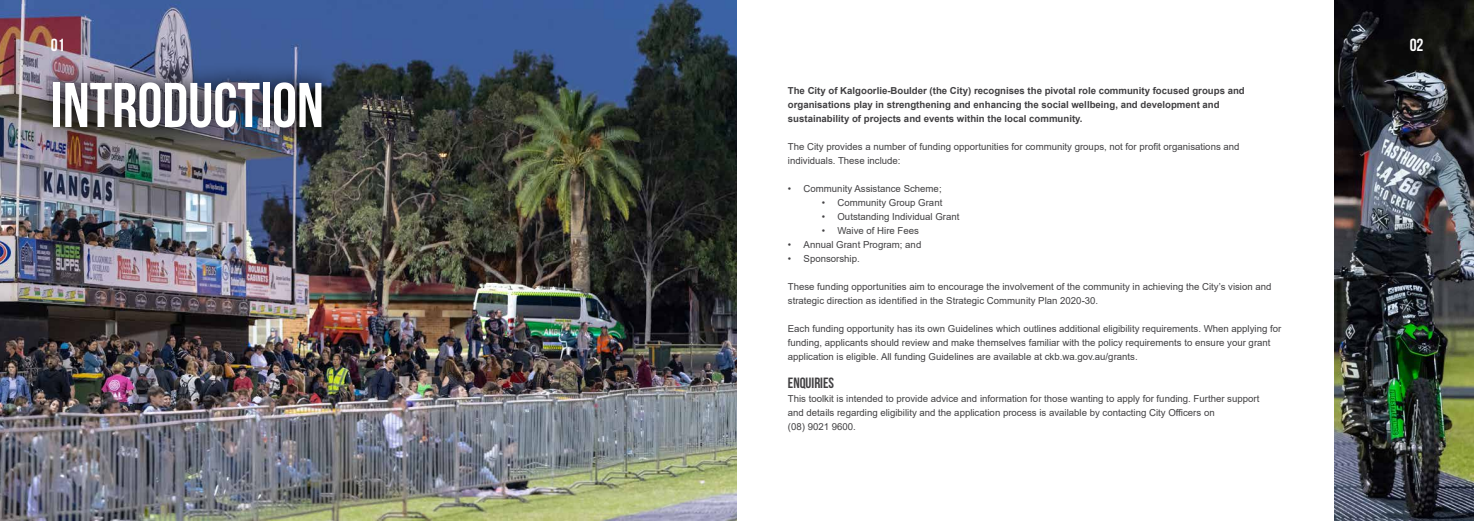
<style>
.page{position:relative;width:1474px;height:521px;background:#fff}
.page>*{position:absolute;margin:0;border:0;box-sizing:border-box;transform-origin:0 0}
.t1{font:63px "Bebas Neue";color:#fff}
.t2{font:17.5px "Bebas Neue";color:#fff}
.t3{font:14.88px "Bebas Neue";color:#414042}
.t4{font:9.62px/14px "Arial";color:#414042}
.t5{font:700 9.62px/14px "Arial";color:#414042}
</style>
<div class="page">
<img style="left:1334px;top:0;width:139px;height:521px">
<img style="left:0;top:0;width:737px;height:521px">
<img style="left:34px;top:63px;width:307px;height:83px">
<h2 class="t2" style="left:51px;top:35px;width:15px">01</h2>
<h1 class="t1" style="left:51px;top:71px;width:274px">INTRODUCTION</h1>
<p class="t5" style="left:788px;top:84px;width:458px">The City of Kalgoorlie-Boulder (the City) recognises the pivotal role community focused groups and organisations play in strengthening and enhancing the social wellbeing, and development and sustainability of projects and events within the local community.</p>
<p class="t4" style="left:788px;top:139px;width:453px">The City provides a number of funding opportunities for community groups, not for profit organisations and individuals. These include:</p>
<p class="t4" style="left:788px;top:181px;width:155px">• Community Assistance Scheme;</p>
<p class="t4" style="left:821px;top:195px;width:122px">• Community Group Grant</p>
<p class="t4" style="left:821px;top:209px;width:139px">• Outstanding Individual Grant</p>
<p class="t4" style="left:821px;top:223px;width:99px">• Waive of Hire Fees</p>
<p class="t4" style="left:787px;top:237px;width:135px">• Annual Grant Program; and</p>
<p class="t4" style="left:787px;top:251px;width:73px">• Sponsorship.</p>
<p class="t4" style="left:787px;top:279px;width:485px">These funding opportunities aim to encourage the involvement of the community in achieving the City’s vision and strategic direction as identified in the Strategic Community Plan 2020-30.</p>
<p class="t4" style="left:787px;top:321px;width:495px">Each funding opportunity has its own Guidelines which outlines additional eligibility requirements. When applying for funding, applicants should review and make themselves familiar with the policy requirements to ensure your grant application is eligible. All funding Guidelines are available at ckb.wa.gov.au/grants.</p>
<h3 class="t3" style="left:788px;top:375px;width:48px">ENQUIRIES</h3>
<p class="t4" style="left:788px;top:391px;width:473px">This toolkit is intended to provide advice and information for those wanting to apply for funding. Further support and details regarding eligibility and the application process is available by contacting City Officers on<br>(08) 9021 9600.</p>
<h2 class="t2" style="left:1409px;top:35px;width:15px">02</h2>
</div>
